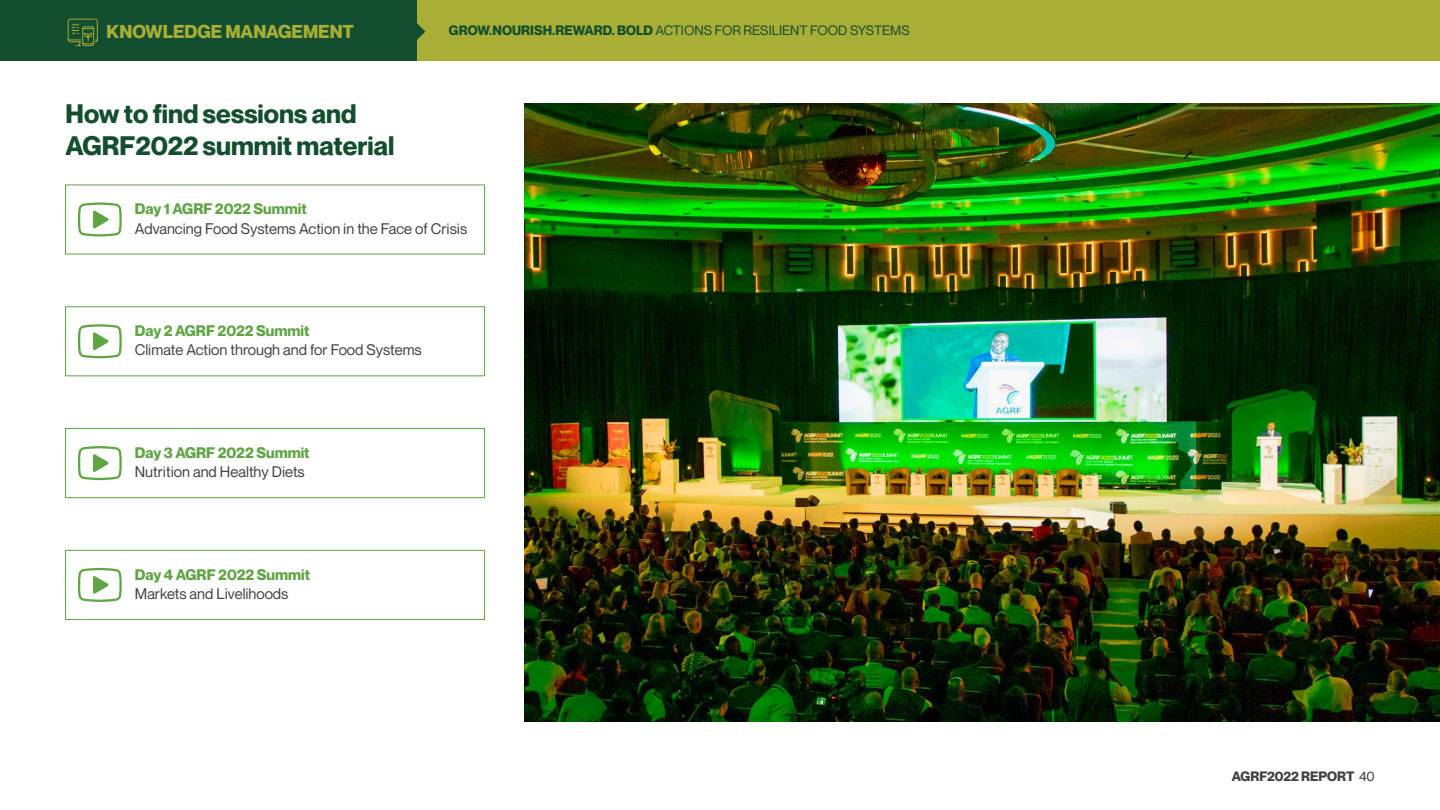
<style>
.page{position:relative;width:1440px;height:810px;background:#fff}
.page>*{position:absolute;margin:0;border:0;box-sizing:border-box;transform-origin:0 0}
.t1{font:700 26.25px/31.5px "Neue Montreal";color:#134e2f}
.t2{font:700 18.3px "Neue Montreal";color:#a9ae36}
.t3{font:15px "Neue Montreal";color:#414042}
.t4{font:700 15px "Neue Montreal";color:#5fa544}
.t5{font:13.35px "Neue Montreal";letter-spacing:-.005em;color:#134e2f}
.t6{font:700 13.35px "Neue Montreal";color:#414042}
.s1{font-weight:700}
.s2{font-weight:400}
</style>
<div class="page">
<img style="left:524px;top:103px;width:916px;height:619px">
<div style="left:353px;top:0;width:1087px;height:60px;background:#a9ae36"></div>
<div style="left:0;top:0;width:417px;height:60px;background:#134e2f"></div>
<svg style="left:417px;top:23px;width:8px;height:17px"></svg>
<svg style="left:67px;top:18px;width:31px;height:29px"></svg>
<svg style="left:78px;top:202px;width:44px;height:35px"></svg>
<div style="left:65px;top:306px;width:420px;height:70px;border:1px solid #5fa544"></div>
<svg style="left:78px;top:324px;width:44px;height:34px"></svg>
<div style="left:65px;top:428px;width:420px;height:70px;border:1px solid #5fa544"></div>
<svg style="left:78px;top:446px;width:44px;height:34px"></svg>
<div style="left:65px;top:550px;width:420px;height:70px;border:1px solid #5fa544"></div>
<svg style="left:78px;top:568px;width:44px;height:34px"></svg>
<p class="t2" style="left:107px;top:20px;width:249px">KNOWLEDGE MANAGEMENT</p>
<p class="t5" style="left:449px;top:23px;width:462px"><span class="s1">GROW.NOURISH.REWARD. BOLD</span> ACTIONS FOR RESILIENT FOOD SYSTEMS</p>
<h1 class="t1" style="left:66px;top:98px;width:331px">How to find sessions and<br>AGRF2022 summit material</h1>
<p class="t4" style="left:135px;top:200px;width:173px">Day 1 AGRF 2022 Summit</p>
<p class="t3" style="left:135px;top:219px;width:334px">Advancing Food Systems Action in the Face of Crisis</p>
<p class="t4" style="left:135px;top:321px;width:176px">Day 2 AGRF 2022 Summit</p>
<p class="t3" style="left:135px;top:341px;width:288px">Climate Action through and for Food Systems</p>
<p class="t4" style="left:135px;top:443px;width:176px">Day 3 AGRF 2022 Summit</p>
<p class="t3" style="left:135px;top:463px;width:171px">Nutrition and Healthy Diets</p>
<p class="t4" style="left:135px;top:565px;width:177px">Day 4 AGRF 2022 Summit</p>
<p class="t3" style="left:135px;top:585px;width:155px">Markets and Livelihoods</p>
<p class="t6" style="left:1232px;top:768px;width:145px">AGRF2022 REPORT <span class="s2">40</span></p>
</div>
